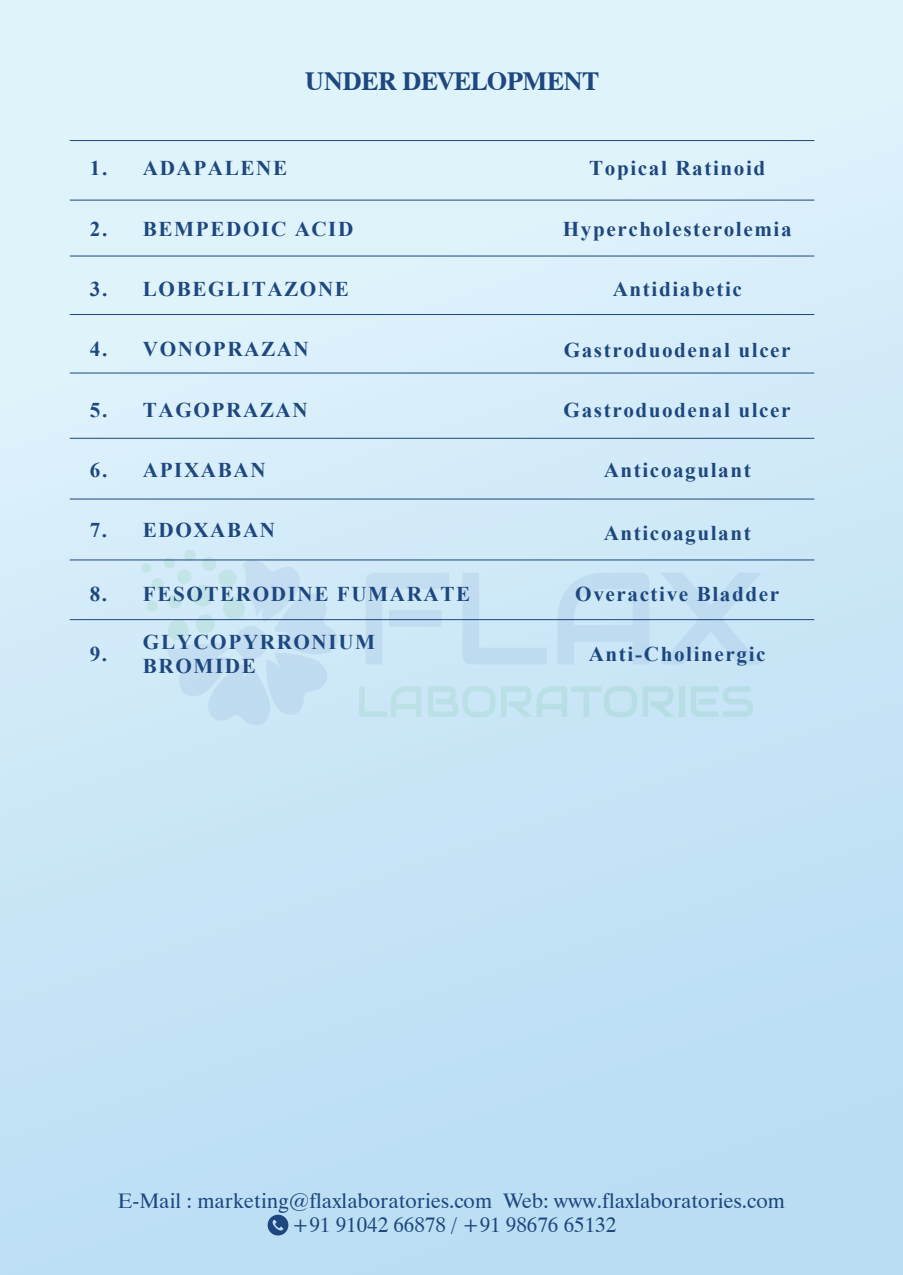
<style>
.page{position:relative;width:903px;height:1275px;background:#fff}
.page>*{position:absolute;margin:0;border:0;box-sizing:border-box;transform-origin:0 0}
.t1{font:700 26.25px "Dutch 801 BT";letter-spacing:-.02em;color:#1d477e}
.t2{font:700 21px/24.2px "Times New Roman";letter-spacing:.075em;color:#1d477e}
.t3{font:21px/24.7px "Dutch 801 BT";color:#1d477e;text-align:center}
</style>
<div class="page">
<div style="left:0;top:0;width:903px;height:1275px;background:linear-gradient(to bottom,#e3f5fb,#b9dcf3)"></div>
<svg style="left:366px;top:572px;width:83px;height:92px;background:#c8e3f3"></svg>
<svg style="left:462px;top:572px;width:85px;height:92px;background:#c8e3f4"></svg>
<svg style="left:557px;top:572px;width:92px;height:92px;background:#c4e0f2"></svg>
<svg style="left:660px;top:572px;width:101px;height:92px;background:#c4e1f3"></svg>
<svg style="left:359px;top:686px;width:62px;height:31px;background:#c4e4ef"></svg>
<svg style="left:428px;top:686px;width:67px;height:31px;background:#c2e3ed"></svg>
<svg style="left:501px;top:686px;width:173px;height:31px;background:#c1e2ee"></svg>
<div style="left:679px;top:686px;width:5px;height:31px;background:#b8dee5"></div>
<svg style="left:691px;top:686px;width:62px;height:31px;background:#bee1ed"></svg>
<svg style="left:166px;top:558px;width:180px;height:167px;background:#c8e2f4"></svg>
<div style="left:234px;top:626px;width:33px;height:33px;background:#c2ddf1;border-radius:50%"></div>
<div style="left:168px;top:619px;width:21px;height:21px;background:#c1e3e7;border-radius:50%"></div>
<div style="left:192px;top:585px;width:22px;height:22px;background:#c2e4e7;border-radius:50%"></div>
<div style="left:168px;top:594px;width:14px;height:15px;background:#c2e4e7;border-radius:50%"></div>
<div style="left:142px;top:563px;width:9px;height:10px;background:#c3e5e7;border-radius:50%"></div>
<div style="left:184px;top:550px;width:12px;height:11px;background:#c3e5e7;border-radius:50%"></div>
<svg style="left:164px;top:557px;width:11px;height:11px"></svg>
<div style="left:177px;top:569px;width:15px;height:15px;background:#c3e5e7;border-radius:50%"></div>
<svg style="left:202px;top:557px;width:14px;height:14px"></svg>
<div style="left:223px;top:597px;width:22px;height:23px;background:#c1e3e7;border-radius:50%"></div>
<div style="left:218px;top:569px;width:19px;height:19px;background:#c2e4e7;border-radius:50%"></div>
<div style="left:146px;top:601px;width:12px;height:11px;background:#c2e4e7;border-radius:50%"></div>
<div style="left:151px;top:578px;width:13px;height:12px;background:#c3e5e7;border-radius:50%"></div>
<svg style="left:196px;top:614px;width:19px;height:19px"></svg>
<svg style="left:267px;top:1215px;width:21px;height:21px"></svg>
<hr style="left:70px;top:140px;width:744px;height:1px;background:#1d477e">
<hr style="left:70px;top:200px;width:744px;height:1px;background:#1d477e">
<hr style="left:70px;top:256px;width:744px;height:1px;background:#1d477e">
<hr style="left:70px;top:314px;width:744px;height:1px;background:#1d477e">
<hr style="left:70px;top:373px;width:744px;height:1px;background:#1d477e">
<hr style="left:70px;top:438px;width:744px;height:1px;background:#1d477e">
<hr style="left:70px;top:499px;width:744px;height:1px;background:#1d477e">
<hr style="left:70px;top:559px;width:744px;height:1px;background:#1d477e">
<hr style="left:70px;top:619px;width:744px;height:1px;background:#1d477e">
<p class="t1" style="left:305px;top:65px;width:295px">UNDER DEVELOPMENT</p>
<p class="t2" style="left:90px;top:155px;width:199px">1. ADAPALENE</p>
<p class="t2" style="left:589px;top:155px;width:178px">Topical Ratinoid</p>
<p class="t2" style="left:90px;top:216px;width:265px">2. BEMPEDOIC ACID</p>
<p class="t2" style="left:563px;top:216px;width:230px">Hypercholesterolemia</p>
<p class="t2" style="left:90px;top:276px;width:261px">3. LOBEGLITAZONE</p>
<p class="t2" style="left:613px;top:276px;width:131px">Antidiabetic</p>
<p class="t2" style="left:90px;top:337px;width:221px">4. VONOPRAZAN</p>
<p class="t2" style="left:564px;top:337px;width:228px">Gastroduodenal ulcer</p>
<p class="t2" style="left:90px;top:397px;width:219px">5. TAGOPRAZAN</p>
<p class="t2" style="left:564px;top:397px;width:228px">Gastroduodenal ulcer</p>
<p class="t2" style="left:90px;top:457px;width:177px">6. APIXABAN</p>
<p class="t2" style="left:604px;top:457px;width:149px">Anticoagulant</p>
<p class="t2" style="left:90px;top:518px;width:187px">7. EDOXABAN</p>
<p class="t2" style="left:604px;top:520px;width:149px">Anticoagulant</p>
<p class="t2" style="left:90px;top:581px;width:382px">8. FESOTERODINE FUMARATE</p>
<p class="t2" style="left:575px;top:581px;width:205px">Overactive Bladder</p>
<p class="t2" style="left:90px;top:641px;width:19px">9.</p>
<p class="t2" style="left:143px;top:629px;width:234px">GLYCOPYRRONIUM<br>BROMIDE</p>
<p class="t2" style="left:589px;top:641px;width:178px">Anti-Cholinergic</p>
<p class="t3" style="left:118px;top:1188px;width:669px">E-Mail : marketing@flaxlaboratories.com Web: www.flaxlaboratories.com +91 91042 66878 / +91 98676 65132</p>
</div>
